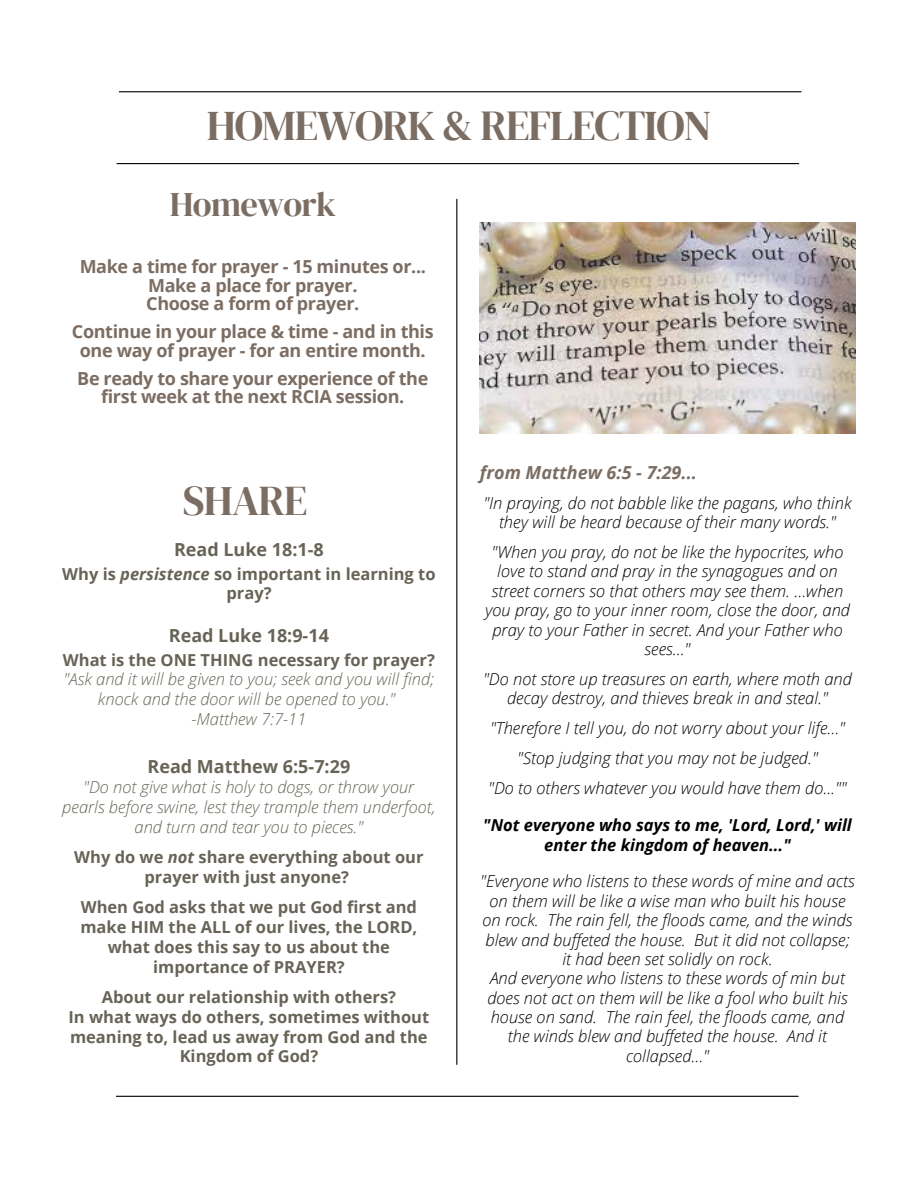
<style>
.page{position:relative;width:918px;height:1188px;background:#fff}
.page>*{position:absolute;margin:0;border:0;box-sizing:border-box;transform-origin:0 0}
.t1{font:42.3px "DM Serif Display";letter-spacing:-.025em;color:#7c6d63}
.t2{font:42px "DM Serif Display";letter-spacing:-.02em;color:#7c6d63}
.t3{font:34.5px "DM Serif Display";letter-spacing:-.02em;color:#7c6d63}
.t4{font:700 18px/18.8px "Open Sans";letter-spacing:-.02em;color:#7c6d63;text-align:center}
.t5{font:700 18px "Open Sans";color:#676457}
.t6{font:italic 700 18px "Open Sans";color:#7c6d63}
.t7{font:italic 300 16.5px/19.4px "Open Sans";color:#000;text-align:center}
.t8{font:700 16.5px/19.8px "Open Sans";color:#676457;text-align:center}
.t9{font:italic 300 16.5px/19.8px "Open Sans";color:#676457;text-align:center}
.t10{font:italic 700 16.5px/19.4px "Open Sans";color:#000;text-align:center}
.s1{font-style:italic}
</style>
<div class="page">
<hr style="left:119px;top:91px;width:682px;height:1px;background:#000">
<hr style="left:456px;top:199px;width:1px;height:865px;background:#000">
<hr style="left:116px;top:1096px;width:682px;height:1px;background:#000">
<hr style="left:117px;top:163px;width:682px;height:1px;background:#000">
<img style="left:480px;top:222px;width:376px;height:212px">
<p class="t1" style="left:207px;top:96px;width:506px">HOMEWORK &amp; REFLECTION</p>
<p class="t3" style="left:170px;top:180px;width:168px">Homework</p>
<p class="t4" style="left:80px;top:257px;width:348px">Make a time for prayer - 15 minutes or...</p>
<p class="t4" style="left:148px;top:275px;width:211px">Make a place for prayer.</p>
<p class="t4" style="left:146px;top:294px;width:215px">Choose a form of prayer.</p>
<p class="t4" style="left:72px;top:322px;width:363px">Continue in your place &amp; time - and in this one way of prayer - for an entire month.</p>
<p class="t4" style="left:77px;top:368px;width:352px">Be ready to share your experience of the first week at the next RCIA session.</p>
<p class="t2" style="left:183px;top:471px;width:126px">SHARE</p>
<p class="t5" style="left:174px;top:537px;width:151px">Read Luke 18:1-8</p>
<p class="t8" style="left:62px;top:563px;width:375px">Why is <span class="s1">persistence</span> so important in learning to pray?</p>
<p class="t5" style="left:169px;top:623px;width:162px">Read Luke 18:9-14</p>
<p class="t8" style="left:63px;top:649px;width:373px">What is the ONE THING necessary for prayer?</p>
<p class="t9" style="left:63px;top:669px;width:372px">"Ask and it will be given to you; seek and you will find; knock and the door will be opened to you."</p>
<p class="t9" style="left:191px;top:709px;width:116px">-Matthew 7:7-11</p>
<p class="t5" style="left:148px;top:754px;width:204px">Read Matthew 6:5-7:29</p>
<p class="t9" style="left:62px;top:777px;width:375px">"Do not give what is holy to dogs, or throw your pearls before swine, lest they trample them underfoot, and turn and tear you to pieces."</p>
<p class="t8" style="left:74px;top:847px;width:351px">Why do we <span class="s1">not</span> share everything about our prayer with just anyone?</p>
<p class="t8" style="left:80px;top:897px;width:338px">When God asks that we put God first and make HIM the ALL of our lives, the LORD, what does this say to us about the importance of PRAYER?</p>
<p class="t8" style="left:102px;top:987px;width:296px">About our relationship with others?</p>
<p class="t8" style="left:69px;top:1007px;width:362px">In what ways do others, sometimes without meaning to, lead us away from God and the<br>Kingdom of God?</p>
<p class="t6" style="left:480px;top:459px;width:219px">from Matthew 6:5 - 7:29...</p>
<p class="t7" style="left:483px;top:493px;width:370px">"In praying, do not babble like the pagans, who think they will be heard because of their many words."</p>
<p class="t7" style="left:485px;top:542px;width:366px">"When you pray, do not be like the hypocrites, who love to stand and pray in the synagogues and on street corners so that others may see them. ...when you pray, go to your inner room, close the door, and pray to your Father in secret. And your Father who sees..."</p>
<p class="t7" style="left:483px;top:669px;width:370px">"Do not store up treasures on earth, where moth and decay destroy, and thieves break in and steal."</p>
<p class="t7" style="left:490px;top:718px;width:357px">"Therefore I tell you, do not worry about your life..."</p>
<p class="t7" style="left:517px;top:748px;width:302px">"Stop judging that you may not be judged."</p>
<p class="t7" style="left:488px;top:778px;width:360px">"Do to others whatever you would have them do...""</p>
<p class="t10" style="left:483px;top:815px;width:370px">"Not everyone who says to me, 'Lord, Lord,' will enter the kingdom of heaven..."</p>
<p class="t7" style="left:480px;top:871px;width:376px">"Everyone who listens to these words of mine and acts on them will be like a wise man who built his house on rock. The rain fell, the floods came, and the winds blew and buffeted the house. But it did not collapse; it had been set solidly on rock.</p>
<p class="t7" style="left:487px;top:968px;width:362px">And everyone who listens to these words of min but does not act on them will be like a fool who built his house on sand. The rain feel, the floods came, and the winds blew and buffeted the house. And it collapsed..."</p>
</div>
